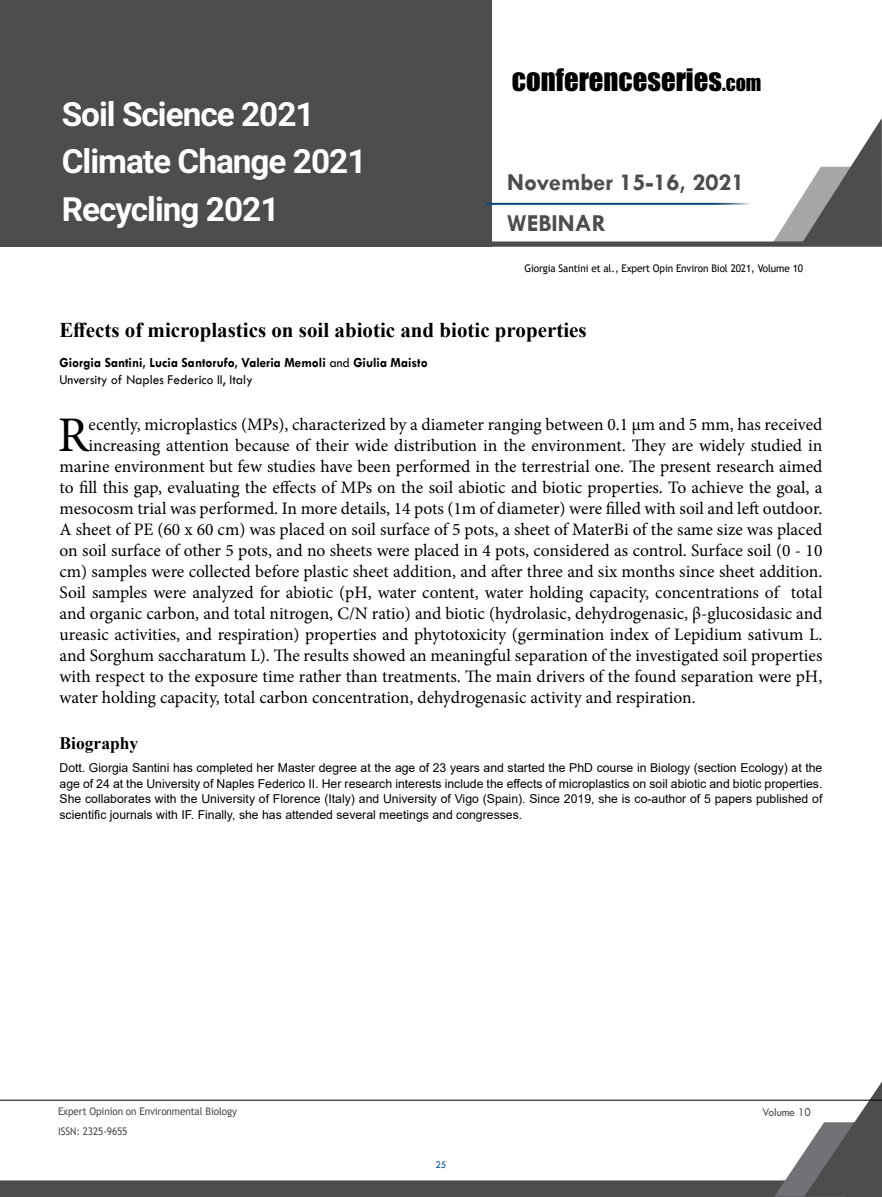
<style>
.page{position:relative;width:882px;height:1197px;background:#fff}
.page>*{position:absolute;margin:0;border:0;box-sizing:border-box;transform-origin:0 0}
.t1{font:49.88px "Minion Pro";color:#000}
.t2{font:700 33.43px/47.4px "Roboto";letter-spacing:-.03em;color:#fff}
.t3{font:28.7px "Impact";color:#000}
.t4{font:700 24.68px/41.1px "Tw Cen";color:#4d4d4f}
.t5{font:700 21px "Times New Roman";color:#000}
.t6{font:17.5px "Minion Pro";color:#000}
.t7{font:700 17.5px "Times New Roman";color:#000}
.t8{font:700 14px/17.5px "Tw Cen";color:#000;scale:.95 1}
.t9{font:12.25px/15.8px "Arial";color:#000;text-align:justify}
.t10{font:12.25px "Tw Cen";letter-spacing:-.01em;color:#4d4d4f;scale:.95 1}
.t11{font:10.5px "Trebuchet MS";letter-spacing:-.01em;color:#000;scale:.95 1}
.t12{font:10.5px "Trebuchet MS";letter-spacing:-.01em;color:#4d4d4f;scale:.95 1}
.t13{font:10.5px "Tw Cen";color:#004b84;scale:.95 1}
.s1{font-size:20.12px}
.s2{font-weight:400}
</style>
<div class="page">
<div style="left:0;top:0;width:492px;height:247px;background:#4d4d4f"></div>
<svg style="left:492px;top:118px;width:390px;height:129px"></svg>
<svg style="left:0;top:1081px;width:882px;height:116px"></svg>
<hr style="left:0;top:1100px;width:882px;height:1px;background:#000">
<hr style="left:486px;top:203px;width:280px;height:2px;background:#004b84">
<h2 class="t2" style="left:62px;top:89px;width:306px">Soil Science 2021<br>Climate Change 2021<br>Recycling 2021</h2>
<h3 class="t3" style="left:512px;top:57px;width:251px">CONFERENCESERIES<span class="s1">.COM</span></h3>
<h3 class="t4" style="left:507px;top:161px;width:239px">November 15-16, 2021<br>WEBINAR</h3>
<p class="t11" style="left:525px;top:262px;width:295px">Giorgia Santini et al., Expert Opin Environ Biol 2021, Volume 10</p>
<p class="t5" style="left:60px;top:314px;width:529px">Effects of microplastics on soil abiotic and biotic properties</p>
<p class="t8" style="left:60px;top:353px;width:389px">Giorgia Santini, Lucia Santorufo, Valeria Memoli <span class="s2">and</span> Giulia Maisto<br><span class="s2">Unversity of Naples Federico II, Italy</span></p>
<h1 class="t1" style="left:58px;top:402px;width:32px">R</h1>
<p class="t6" style="left:89px;top:413px;width:735px">ecently, microplastics (MPs), characterized by a diameter ranging between 0.1 µm and 5 mm, has received</p>
<p class="t6" style="left:89px;top:434px;width:735px">increasing attention because of their wide distribution in the environment. They are widely studied in</p>
<p class="t6" style="left:60px;top:455px;width:764px">marine environment but few studies have been performed in the terrestrial one. The present research aimed</p>
<p class="t6" style="left:60px;top:476px;width:765px">to fill this gap, evaluating the effects of MPs on the soil abiotic and biotic properties. To achieve the goal, a</p>
<p class="t6" style="left:60px;top:497px;width:764px">mesocosm trial was performed. In more details, 14 pots (1m of diameter) were filled with soil and left outdoor.</p>
<p class="t6" style="left:60px;top:518px;width:764px">A sheet of PE (60 x 60 cm) was placed on soil surface of 5 pots, a sheet of MaterBi of the same size was placed</p>
<p class="t6" style="left:60px;top:539px;width:764px">on soil surface of other 5 pots, and no sheets were placed in 4 pots, considered as control. Surface soil (0 - 10</p>
<p class="t6" style="left:60px;top:560px;width:764px">cm) samples were collected before plastic sheet addition, and after three and six months since sheet addition.</p>
<p class="t6" style="left:60px;top:581px;width:764px">Soil samples were analyzed for abiotic (pH, water content, water holding capacity, concentrations of total</p>
<p class="t6" style="left:60px;top:602px;width:764px">and organic carbon, and total nitrogen, C/N ratio) and biotic (hydrolasic, dehydrogenasic, β-glucosidasic and</p>
<p class="t6" style="left:60px;top:623px;width:764px">ureasic activities, and respiration) properties and phytotoxicity (germination index of Lepidium sativum L.</p>
<p class="t6" style="left:60px;top:644px;width:764px">and Sorghum saccharatum L). The results showed an meaningful separation of the investigated soil properties</p>
<p class="t6" style="left:60px;top:665px;width:764px">with respect to the exposure time rather than treatments. The main drivers of the found separation were pH,</p>
<p class="t6" style="left:60px;top:686px;width:638px">water holding capacity, total carbon concentration, dehydrogenasic activity and respiration.</p>
<p class="t7" style="left:60px;top:730px;width:80px">Biography</p>
<p class="t9" style="left:60px;top:760px;width:764px">Dott. Giorgia Santini has completed her Master degree at the age of 23 years and started the PhD course in Biology (section Ecology) at the age of 24 at the University of Naples Federico II. Her research interests include the effects of microplastics on soil abiotic and biotic properties.<br>She collaborates with the University of Florence (Italy) and University of Vigo (Spain). Since 2019, she is co-author of 5 papers published of scientific journals with IF. Finally, she has attended several meetings and congresses.</p>
<p class="t12" style="left:58px;top:1105px;width:190px">Expert Opinion on Environmental Biology</p>
<p class="t10" style="left:762px;top:1104px;width:53px">Volume 10</p>
<p class="t12" style="left:58px;top:1125px;width:75px">ISSN: 2325-9655</p>
<p class="t13" style="left:436px;top:1159px;width:13px">25</p>
</div>
